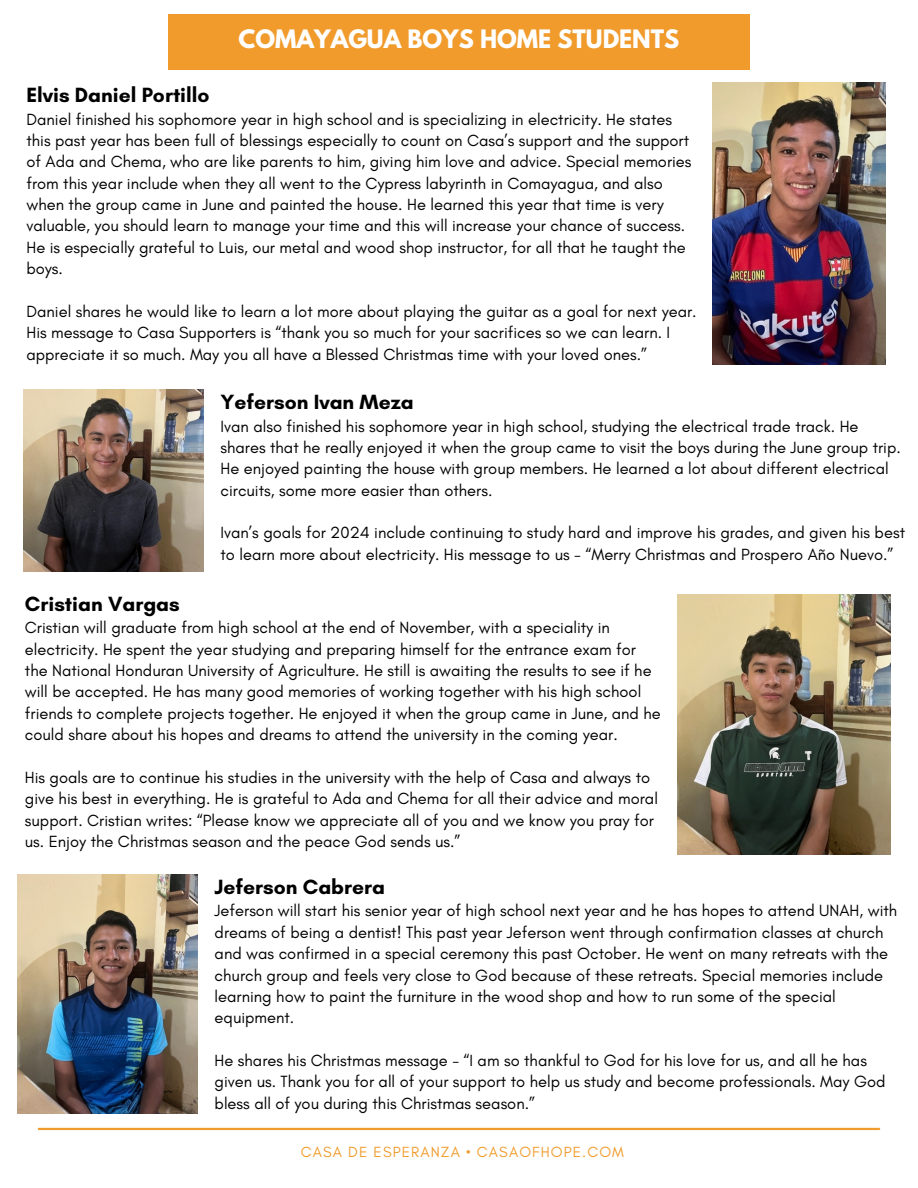
<style>
.page{position:relative;width:918px;height:1188px;background:#fff}
.page>*{position:absolute;margin:0;border:0;box-sizing:border-box;transform-origin:0 0}
.t1{font:700 22.5px "League Spartan";color:#fff}
.t2{font:700 21px "Glacial Indifference";color:#000}
.t3{font:16.5px/21.3px "Glacial Indifference";color:#000}
.t4{font:15px "Glacial Indifference";letter-spacing:.075em;color:#f19b2c}
</style>
<div class="page">
<hr style="left:39px;top:1128px;width:840px;height:2px;background:#f19b2c">
<img style="left:678px;top:594px;width:212px;height:260px">
<img style="left:18px;top:875px;width:180px;height:238px">
<img style="left:24px;top:390px;width:180px;height:181px">
<img style="left:713px;top:83px;width:172px;height:281px">
<div style="left:168px;top:14px;width:582px;height:55px;background:#f19b2c"></div>
<p class="t1" style="left:239px;top:28px;width:442px">COMAYAGUA BOYS HOME STUDENTS</p>
<p class="t2" style="left:26px;top:82px;width:185px">Elvis Daniel Portillo</p>
<p class="t3" style="left:26px;top:108px;width:667px">Daniel finished his sophomore year in high school and is specializing in electricity. He states this past year has been full of blessings especially to count on Casa’s support and the support of Ada and Chema, who are like parents to him, giving him love and advice. Special memories from this year include when they all went to the Cypress labyrinth in Comayagua, and also when the group came in June and painted the house. He learned this year that time is very valuable, you should learn to manage your time and this will increase your chance of success.</p>
<p class="t3" style="left:26px;top:236px;width:661px">He is especially grateful to Luis, our metal and wood shop instructor, for all that he taught the</p>
<p class="t3" style="left:26px;top:258px;width:38px">boys.</p>
<p class="t3" style="left:26px;top:300px;width:672px">Daniel shares he would like to learn a lot more about playing the guitar as a goal for next year.<br>His message to Casa Supporters is “thank you so much for your sacrifices so we can learn. I appreciate it so much. May you all have a Blessed Christmas time with your loved ones.”</p>
<p class="t2" style="left:221px;top:389px;width:195px">Yeferson Ivan Meza</p>
<p class="t3" style="left:221px;top:415px;width:682px">Ivan also finished his sophomore year in high school, studying the electrical trade track. He shares that he really enjoyed it when the group came to visit the boys during the June group trip.<br>He enjoyed painting the house with group members. He learned a lot about different electrical circuits, some more easier than others.</p>
<p class="t3" style="left:221px;top:522px;width:686px">Ivan’s goals for 2024 include continuing to study hard and improve his grades, and given his best to learn more about electricity. His message to us - “Merry Christmas and Prospero Año Nuevo.”</p>
<p class="t2" style="left:25px;top:591px;width:156px">Cristian Vargas</p>
<p class="t3" style="left:25px;top:617px;width:637px">Cristian will graduate from high school at the end of November, with a speciality in electricity. He spent the year studying and preparing himself for the entrance exam for the National Honduran University of Agriculture. He still is awaiting the results to see if he will be accepted. He has many good memories of working together with his high school friends to complete projects together. He enjoyed it when the group came in June, and he could share about his hopes and dreams to attend the university in the coming year.</p>
<p class="t3" style="left:25px;top:767px;width:635px">His goals are to continue his studies in the university with the help of Casa and always to give his best in everything. He is grateful to Ada and Chema for all their advice and moral support. Cristian writes: “Please know we appreciate all of you and we know you pray for us. Enjoy the Christmas season and the peace God sends us.”</p>
<p class="t2" style="left:215px;top:874px;width:172px">Jeferson Cabrera</p>
<p class="t3" style="left:215px;top:900px;width:684px">Jeferson will start his senior year of high school next year and he has hopes to attend UNAH, with dreams of being a dentist! This past year Jeferson went through confirmation classes at church and was confirmed in a special ceremony this past October. He went on many retreats with the church group and feels very close to God because of these retreats. Special memories include learning how to paint the furniture in the wood shop and how to run some of the special equipment.</p>
<p class="t3" style="left:215px;top:1050px;width:672px">He shares his Christmas message - “I am so thankful to God for his love for us, and all he has given us. Thank you for all of your support to help us study and become professionals. May God bless all of you during this Christmas season.”</p>
<p class="t4" style="left:301px;top:1143px;width:325px">CASA DE ESPERANZA • CASAOFHOPE.COM</p>
</div>
